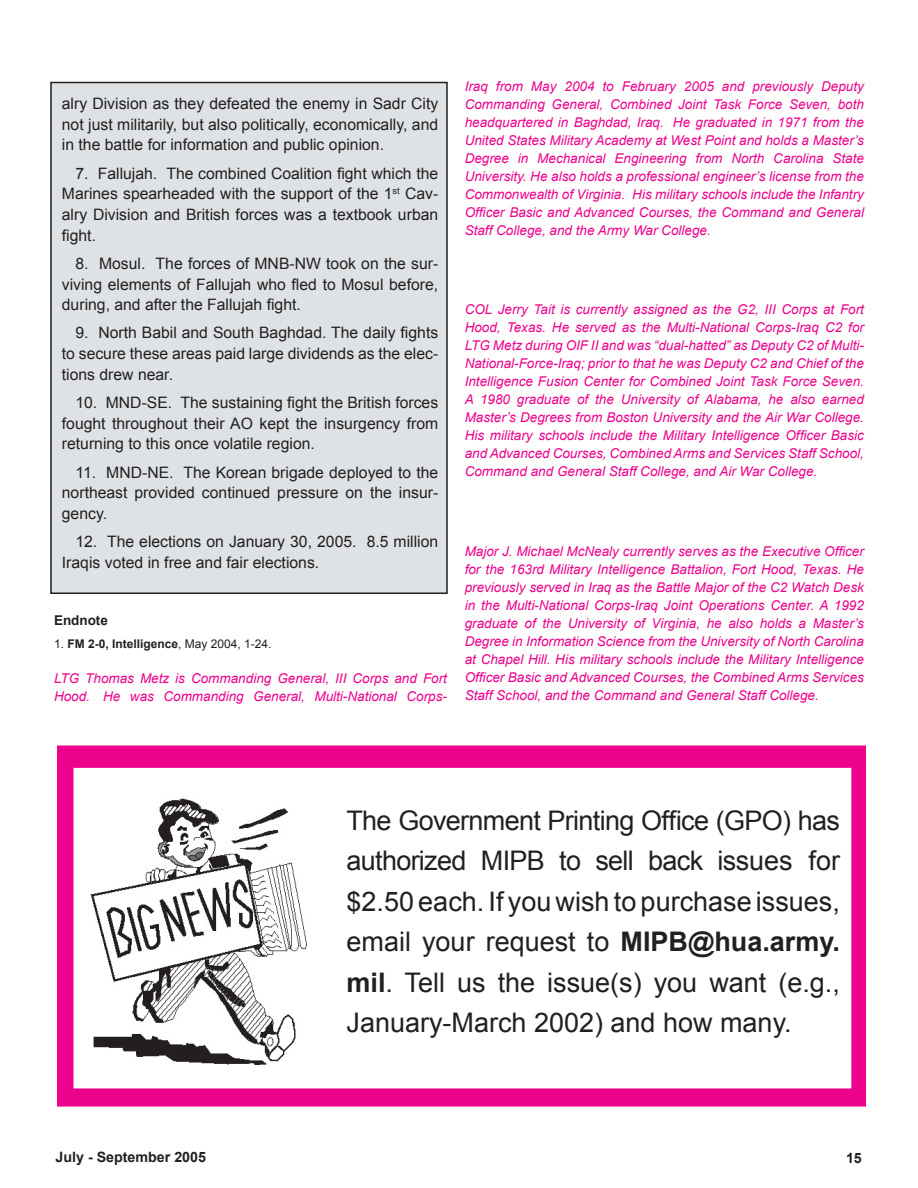
<style>
.page{position:relative;width:918px;height:1188px;background:#fff}
.page>*{position:absolute;margin:0;border:0;box-sizing:border-box;transform-origin:0 0}
.t1{font:27px/40.5px "Arial";color:#231f20;text-align:justify}
.t2{font:15.75px/20.7px "Arial";color:#231f20;text-align:justify}
.t3{font:700 14.25px "Arial";color:#231f20}
.t4{font:italic 13.5px/18px "Arial";color:#ed028c;text-align:justify}
.t5{font:700 13.5px "Arial";color:#231f20}
.t6{font:700 12px "Arial";color:#231f20}
.s1{font-weight:400}
.s2{font-weight:700}
</style>
<div class="page">
<div style="left:51px;top:83px;width:396px;height:510px;background:#dee2e4"></div>
<div style="left:50px;top:82px;width:398px;height:512px;border:2px solid #231f20"></div>
<div style="left:58px;top:747px;width:807px;height:358px;background:#ed028c"></div>
<div style="left:57px;top:746px;width:809px;height:361px;border:3px solid #ed028c"></div>
<div style="left:74px;top:769px;width:777px;height:319px;background:#fff"></div>
<div style="left:74px;top:768px;width:777px;height:320px;border:2px solid #fff"></div>
<img style="left:90px;top:798px;width:217px;height:267px">
<p class="t2" style="left:62px;top:93px;width:378px">alry Division as they defeated the enemy in Sadr City not just militarily, but also politically, economically, and in the battle for information and public opinion.</p>
<p class="t2" style="left:62px;top:163px;width:378px;text-indent:14px">7. Fallujah. The combined Coalition fight which the Marines spearheaded with the support of the 1<sup>st</sup> Cav&shy;alry Division and British forces was a textbook urban fight.</p>
<p class="t2" style="left:62px;top:253px;width:378px;text-indent:14px">8. Mosul. The forces of MNB-NW took on the sur&shy;viving elements of Fallujah who fled to Mosul before, during, and after the Fallujah fight.</p>
<p class="t2" style="left:62px;top:323px;width:378px;text-indent:14px">9. North Babil and South Baghdad. The daily fights to secure these areas paid large dividends as the elec&shy;tions drew near.</p>
<p class="t2" style="left:62px;top:392px;width:378px;text-indent:14px">10. MND-SE. The sustaining fight the British forces fought throughout their AO kept the insurgency from returning to this once volatile region.</p>
<p class="t2" style="left:62px;top:462px;width:378px;text-indent:14px">11. MND-NE. The Korean brigade deployed to the northeast provided continued pressure on the insur&shy;gency.</p>
<p class="t2" style="left:62px;top:532px;width:378px;text-indent:14px">12. The elections on January 30, 2005. 8.5 million<br>Iraqis voted in free and fair elections.</p>
<p class="t5" style="left:54px;top:611px;width:55px">Endnote</p>
<p class="t6" style="left:54px;top:636px;width:219px"><span class="s1">1.</span> FM 2-0, Intelligence<span class="s1">, May 2004, 1-24.</span></p>
<p class="t4" style="left:54px;top:669px;width:395px">LTG Thomas Metz is Commanding General, III Corps and Fort<br>Hood. He was Commanding General, Multi-National Corps-</p>
<p class="t4" style="left:465px;top:77px;width:401px">Iraq from May 2004 to February 2005 and previously Deputy Commanding General, Combined Joint Task Force Seven, both headquartered in Baghdad, Iraq. He graduated in 1971 from the United States Military Academy at West Point and holds a Master’s Degree in Mechanical Engineering from North Carolina State University. He also holds a professional engineer’s license from the Commonwealth of Virginia. His military schools include the Infantry Officer Basic and Advanced Courses, the Command and General Staff College, and the Army War College.</p>
<p class="t4" style="left:465px;top:301px;width:401px">COL Jerry Tait is currently assigned as the G2, III Corps at Fort Hood, Texas. He served as the Multi-National Corps-Iraq C2 for LTG Metz during OIF II and was “dual-hatted” as Deputy C2 of Multi-National-Force-Iraq; prior to that he was Deputy C2 and Chief of the Intelligence Fusion Center for Combined Joint Task Force Seven.<br>A 1980 graduate of the University of Alabama, he also earned Master’s Degrees from Boston University and the Air War College.<br>His military schools include the Military Intelligence Officer Basic and Advanced Courses, Combined Arms and Services Staff School, Command and General Staff College, and Air War College.</p>
<p class="t4" style="left:465px;top:542px;width:401px">Major J. Michael McNealy currently serves as the Executive Officer for the 163rd Military Intelligence Battalion, Fort Hood, Texas. He previously served in Iraq as the Battle Major of the C2 Watch Desk in the Multi-National Corps-Iraq Joint Operations Center. A 1992 graduate of the University of Virginia, he also holds a Master’s Degree in Information Science from the University of North Carolina at Chapel Hill. His military schools include the Military Intelligence Officer Basic and Advanced Courses, the Combined Arms Services Staff School, and the Command and General Staff College.</p>
<h1 class="t1" style="left:346px;top:800px;width:495px">The Government Printing Office (GPO) has authorized MIPB to sell back issues for $2.50 each. If you wish to purchase issues, email your request to <span class="s2">MIPB@hua.army. mil</span>. Tell us the issue(s) you want (e.g., January-March 2002) and how many.</h1>
<p class="t3" style="left:56px;top:1147px;width:152px">July - September 2005</p>
<p class="t3" style="left:846px;top:1149px;width:17px">15</p>
</div>
